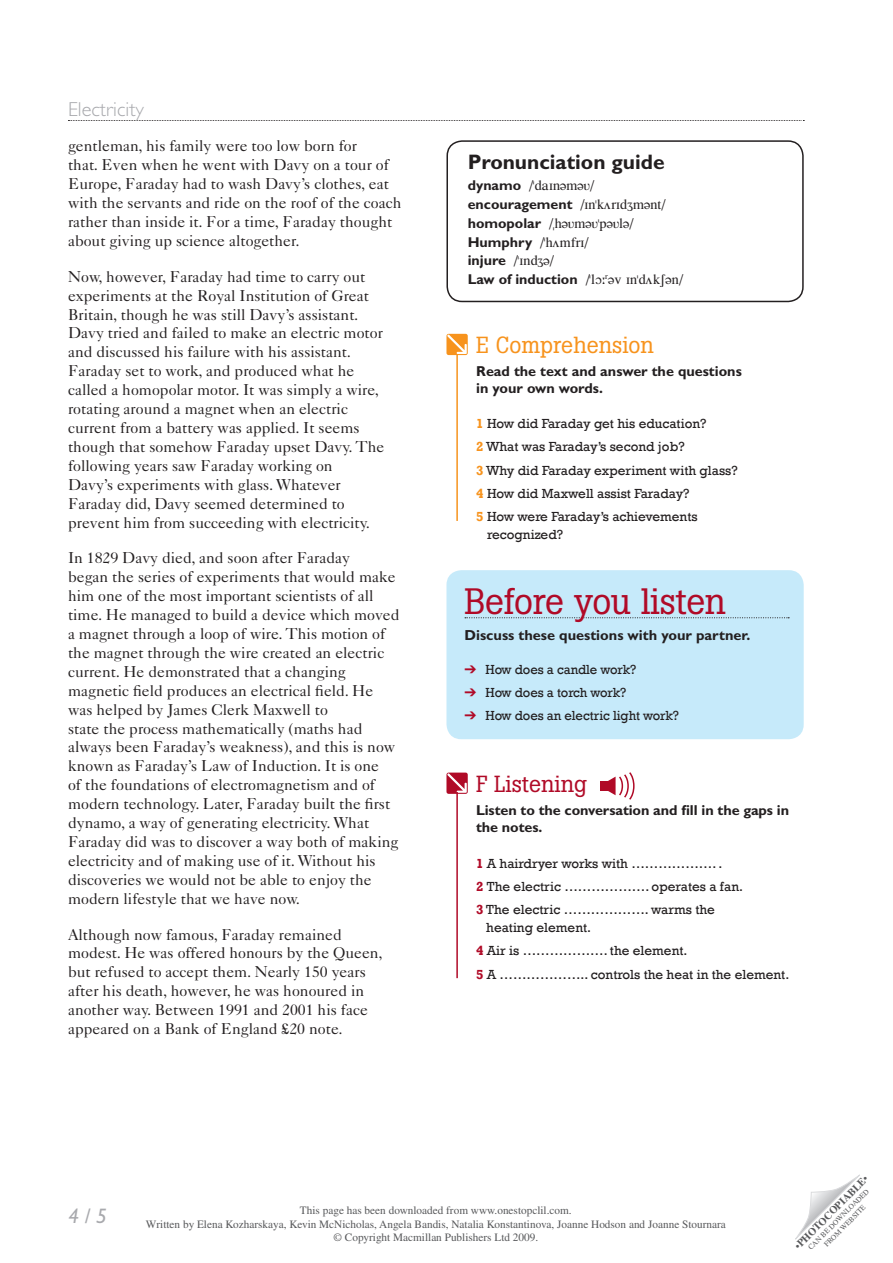
<style>
.page{position:relative;width:893px;height:1263px;background:#fff}
.page>*{position:absolute;margin:0;border:0;box-sizing:border-box;transform-origin:0 0}
.Read_head{font:36.3px "Boton";letter-spacing:-.01em;color:#b00a27}
.Vocabulary_head{font:23.1px "Boton";color:#f7931d}
.Vocabulary_head-2{font:23.1px "Boton";color:#b00a27}
.Pronunciation_Guide{font:700 21px "Gill Sans Std";color:#231f20}
.t1{font:italic 21px "Gill Sans Std";color:#a8a9ad}
.t2{font:300 20.25px "Gill Sans Std";color:#a8a9ad}
.Text{font:15.75px/18.9px "Caslon 540 LT Std";color:#231f20}
.read_subhead{font:700 14.55px "Gill Sans Std";color:#231f20}
.Vocabulary_subhead{font:700 14.4px/17.2px "Gill Sans Std";letter-spacing:-.005em;color:#231f20}
.Pronciation_text_1{font:14.25px "IPA Kiel";color:#231f20}
.Vocabulary_List_red{font:13.5px/17.2px "Rockwell";color:#231f20}
.Read_sub_sub{font:13.5px "Rockwell";letter-spacing:-.005em;color:#231f20}
.t3{font:11.25px/13.5px "Times LT Std";color:#57585a;text-align:center}
.t4{font:700 10.5px "Times LT Std";color:#57585a}
.t5{font:7.5px/9px "Times LT Std";color:#57585a;text-align:center}
.s1{font-family:"Gill Sans Std";font-weight:700}
.s2{font-weight:700;color:#f7931d}
.s3{color:#b00a27}
.s4{font-weight:700;color:#b00a27}
.s5{font-weight:400}
</style>
<div class="page">
<svg style="left:795px;top:1175px;width:65px;height:64px"></svg>
<svg style="left:68px;top:120px;width:736px;height:1px"></svg>
<hr style="left:456px;top:354px;width:2px;height:167px;background:#f7931d">
<svg style="left:446px;top:334px;width:22px;height:21px"></svg>
<div style="left:446px;top:570px;width:358px;height:169px;background:#c6eafa;border-radius:15px"></div>
<svg style="left:465px;top:617px;width:324px;height:1px"></svg>
<hr style="left:456px;top:792px;width:2px;height:186px;background:#b00a27">
<svg style="left:446px;top:772px;width:22px;height:22px"></svg>
<div style="left:601px;top:781px;width:7px;height:10px;background:#b00a27"></div>
<svg style="left:608px;top:772px;width:27px;height:28px"></svg>
<div style="left:446px;top:140px;width:358px;height:162px;border:2px solid #231f20;border-radius:15px"></div>
<p class="t2" style="left:68px;top:98px;width:77px">Electricity</p>
<p class="Text" style="left:68px;top:136px;width:335px">gentleman, his family were too low born for<br>that. Even when he went with Davy on a tour of Europe, Faraday had to wash Davy’s clothes, eat with the servants and ride on the roof of the coach rather than inside it. For a time, Faraday thought about giving up science altogether.</p>
<p class="Text" style="left:68px;top:267px;width:318px">Now, however, Faraday had time to carry out experiments at the Royal Institution of Great Britain, though he was still Davy’s assistant.<br>Davy tried and failed to make an electric motor and discussed his failure with his assistant.<br>Faraday set to work, and produced what he called a homopolar motor. It was simply a wire, rotating around a magnet when an electric current from a battery was applied. It seems though that somehow Faraday upset Davy. The following years saw Faraday working on<br>Davy’s experiments with glass. Whatever Faraday did, Davy seemed determined to prevent him from succeeding with electricity.</p>
<p class="Text" style="left:68px;top:548px;width:333px">In 1829 Davy died, and soon after Faraday<br>began the series of experiments that would make him one of the most important scientists of all time. He managed to build a device which moved a magnet through a loop of wire. This motion of the magnet through the wire created an electric current. He demonstrated that a changing magnetic field produces an electrical field. He was helped by James Clerk Maxwell to<br>state the process mathematically (maths had always been Faraday’s weakness), and this is now known as Faraday’s Law of Induction. It is one<br>of the foundations of electromagnetism and of modern technology. Later, Faraday built the first dynamo, a way of generating electricity. What Faraday did was to discover a way both of making electricity and of making use of it. Without his discoveries we would not be able to enjoy the modern lifestyle that we have now.</p>
<p class="Text" style="left:68px;top:924px;width:316px">Although now famous, Faraday remained modest. He was offered honours by the Queen, but refused to accept them. Nearly 150 years after his death, however, he was honoured in another way. Between 1991 and 2001 his face appeared on a Bank of England £20 note.</p>
<p class="Pronunciation_Guide" style="left:468px;top:150px;width:198px">Pronunciation guide</p>
<p class="Pronciation_text_1" style="left:468px;top:178px;width:128px"><span class="s1">dynamo</span> \"daIn´m´√\</p>
<p class="Pronciation_text_1" style="left:468px;top:196px;width:199px"><span class="s1">encouragement</span> \In"kørIdZm´nt\</p>
<p class="Pronciation_text_1" style="left:468px;top:215px;width:167px"><span class="s1">homopolar</span> \Æh´√m´√"p´√l´\</p>
<p class="Pronciation_text_1" style="left:468px;top:234px;width:122px"><span class="s1">Humphry</span> \"hømfrI\</p>
<p class="Pronciation_text_1" style="left:468px;top:253px;width:88px"><span class="s1">injure</span> \"IndZ´\</p>
<p class="Pronciation_text_1" style="left:468px;top:271px;width:217px"><span class="s1">Law of induction</span> \"lO…<sup>r</sup>´v In"døkS´n\</p>
<p class="Vocabulary_head" style="left:476px;top:331px;width:179px">E Comprehension</p>
<p class="Vocabulary_subhead" style="left:476px;top:363px;width:267px">Read the text and answer the questions in your own words.</p>
<p class="Vocabulary_List_red" style="left:476px;top:415px;width:232px"><span class="s2">1</span> How did Faraday get his education?</p>
<p class="Vocabulary_List_red" style="left:476px;top:438px;width:210px"><span class="s2">2</span> What was Faraday’s second job?</p>
<p class="Vocabulary_List_red" style="left:476px;top:462px;width:263px"><span class="s2">3</span> Why did Faraday experiment with glass?</p>
<p class="Vocabulary_List_red" style="left:476px;top:485px;width:215px"><span class="s2">4</span> How did Maxwell assist Faraday?</p>
<p class="Vocabulary_List_red" style="left:487px;top:508px;width:212px;text-indent:-11px"><span class="s2">5</span> How were Faraday’s achievements recognized?</p>
<p class="Read_head" style="left:464px;top:579px;width:263px">Before you listen</p>
<p class="read_subhead" style="left:464px;top:626px;width:287px">Discuss these questions with your partner.</p>
<p class="Read_sub_sub" style="left:464px;top:662px;width:173px"><span class="s3">➔</span> How does a candle work?</p>
<p class="Read_sub_sub" style="left:464px;top:685px;width:163px"><span class="s3">➔</span> How does a torch work?</p>
<p class="Read_sub_sub" style="left:464px;top:707px;width:216px"><span class="s3">➔</span> How does an electric light work?</p>
<p class="Vocabulary_head-2" style="left:476px;top:770px;width:112px">F Listening</p>
<p class="Vocabulary_subhead" style="left:476px;top:801px;width:315px">Listen to the conversation and fill in the gaps in the notes.</p>
<p class="Vocabulary_List_red" style="left:476px;top:855px;width:248px"><span class="s4">1</span> A hairdryer works with ………………. .</p>
<p class="Vocabulary_List_red" style="left:476px;top:878px;width:269px"><span class="s4">2</span> The electric ………………. operates a fan.</p>
<p class="Vocabulary_List_red" style="left:486px;top:901px;width:230px;text-indent:-10px"><span class="s4">3</span> The electric ………………. warms the heating element.</p>
<p class="Vocabulary_List_red" style="left:476px;top:942px;width:213px"><span class="s4">4</span> Air is ………………. the element.</p>
<p class="Vocabulary_List_red" style="left:476px;top:966px;width:315px"><span class="s4">5</span> A ……………….. controls the heat in the element.</p>
<h3 class="t1" style="left:68px;top:1204px;width:40px">4 / 5</h3>
<p class="t3" style="left:146px;top:1204px;width:581px">This page has been downloaded from www.onestopclil.com.<br>Written by Elena Kozharskaya, Kevin McNicholas, Angela Bandis, Natalia Konstantinova, Joanne Hodson and Joanne Stournara © Copyright Macmillan Publishers Ltd 2009.</p>
<p class="t4" style="left:792px;top:1243px;width:101px;rotate:-45deg"><span class="s5">•</span>PHOTOCOPIABLE<span class="s5">•</span></p>
<p class="t5" style="left:806px;top:1245px;width:84px;rotate:-45deg">CAN BE DOWNLOADED<br>FROM WEBSITE</p>
</div>
